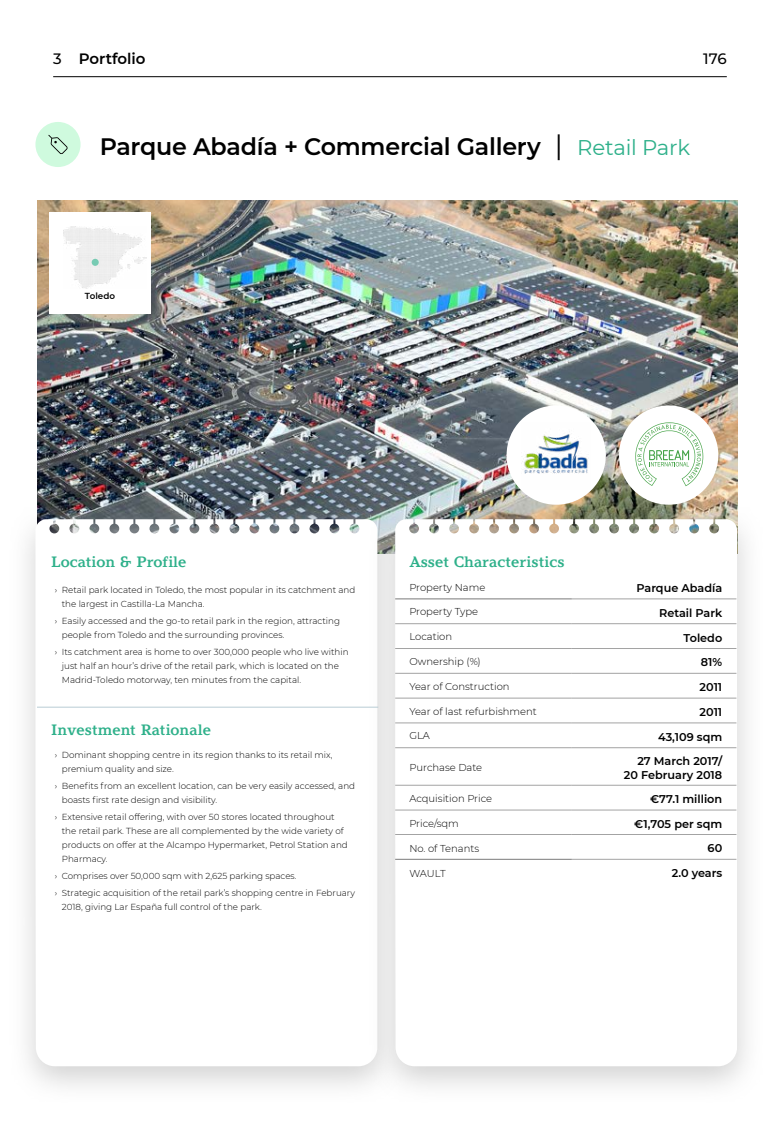
<style>
.page{position:relative;width:780px;height:1134px;background:#fff}
.page>*{position:absolute;margin:0;border:0;box-sizing:border-box;transform-origin:0 0}
.t1{font:600 23.75px "Montserrat";letter-spacing:-.01em;color:#000}
.Titulo_tabla_activos{font:700 15px "Argesta Text";color:#2eb08a}
.t2{font:600 15px "Montserrat";color:#000}
.t3{font:500 15px "Montserrat";color:#000}
.Tabla_activos_semibo{font:600 11.25px/13.8px "Montserrat";color:#000;text-align:right}
.Texto_tabla_activos{font:300 10px "Montserrat";color:#000}
.t4{font:300 8.75px/13.8px "Montserrat";color:#000}
.t5{font:600 8.75px "Montserrat";color:#000}
.s1{font-weight:500}
.s2{font-weight:400;font-size:27.5px}
.s3{font-weight:400;font-size:21.25px;color:#2eb08a}
</style>
<div class="page">
<img style="left:37px;top:200px;width:700px;height:303px">
<div style="left:35px;top:122px;width:46px;height:45px;background:#cffade;border-radius:50%"></div>
<svg style="left:48px;top:135px;width:20px;height:19px"></svg>
<div style="left:619px;top:405px;width:99px;height:100px;background:#fff;border-radius:50%"></div>
<svg style="left:635px;top:422px;width:68px;height:64px"></svg>
<div style="left:8px;top:503px;width:397px;height:601px;background:#c2c2c2;opacity:.73"></div>
<svg style="left:35px;top:519px;width:333px;height:547px"></svg>
<div style="left:368px;top:503px;width:397px;height:601px;background:#c2c2c2;opacity:.73"></div>
<svg style="left:395px;top:519px;width:342px;height:547px"></svg>
<div style="left:506px;top:405px;width:99px;height:100px;background:#fff;border-radius:50%"></div>
<img style="left:522px;top:434px;width:66px;height:40px">
<hr style="left:571px;top:599px;width:165px;height:1px;background:#a3a3a3">
<hr style="left:395px;top:623px;width:176px;height:1px;background:#a3a3a3">
<hr style="left:571px;top:623px;width:165px;height:1px;background:#a3a3a3">
<hr style="left:395px;top:648px;width:176px;height:1px;background:#a3a3a3">
<hr style="left:571px;top:648px;width:165px;height:1px;background:#a3a3a3">
<hr style="left:395px;top:673px;width:176px;height:1px;background:#a3a3a3">
<hr style="left:571px;top:673px;width:165px;height:1px;background:#a3a3a3">
<hr style="left:395px;top:698px;width:176px;height:1px;background:#a3a3a3">
<hr style="left:571px;top:698px;width:165px;height:1px;background:#a3a3a3">
<hr style="left:395px;top:723px;width:176px;height:1px;background:#a3a3a3">
<hr style="left:571px;top:723px;width:165px;height:1px;background:#a3a3a3">
<hr style="left:395px;top:747px;width:176px;height:1px;background:#a3a3a3">
<hr style="left:571px;top:747px;width:165px;height:1px;background:#a3a3a3">
<hr style="left:395px;top:785px;width:176px;height:1px;background:#a3a3a3">
<hr style="left:571px;top:785px;width:165px;height:1px;background:#a3a3a3">
<hr style="left:395px;top:810px;width:176px;height:1px;background:#a3a3a3">
<hr style="left:571px;top:810px;width:165px;height:1px;background:#a3a3a3">
<hr style="left:395px;top:834px;width:176px;height:1px;background:#a3a3a3">
<hr style="left:571px;top:834px;width:165px;height:1px;background:#a3a3a3">
<hr style="left:571px;top:859px;width:165px;height:1px;background:#a3a3a3">
<hr style="left:395px;top:599px;width:176px;height:1px;background:#7a7a7a">
<hr style="left:395px;top:859px;width:176px;height:1px;background:#7a7a7a">
<div style="left:49px;top:213px;width:102px;height:101px;background:#fff"></div>
<img style="left:63px;top:226px;width:83px;height:62px">
<div style="left:92px;top:259px;width:7px;height:7px;background:#77cbb3;border-radius:50%"></div>
<hr style="left:37px;top:707px;width:341px;height:1px;background:#b8ccd4">
<hr style="left:53px;top:76px;width:673px;height:1px;background:#000">
<h2 class="t2" style="left:53px;top:48px;width:94px"><span class="s1">3</span> Portfolio</h2>
<h2 class="t3" style="left:703px;top:48px;width:25px">176</h2>
<p class="t1" style="left:100px;top:130px;width:591px">Parque Abadía + Commercial Gallery <span class="s2">|</span> <span class="s3">Retail Park</span></p>
<p class="t5" style="left:85px;top:290px;width:32px">Toledo</p>
<p class="Titulo_tabla_activos" style="left:51px;top:552px;width:137px">Location &amp; Profile</p>
<p class="t4" style="left:62px;top:583px;width:295px;text-indent:-7px">› Retail park located in Toledo, the most popular in its catchment and the largest in Castilla-La Mancha.</p>
<p class="t4" style="left:62px;top:614px;width:280px;text-indent:-7px">› Easily accessed and the go-to retail park in the region, attracting people from Toledo and the surrounding provinces.</p>
<p class="t4" style="left:62px;top:645px;width:288px;text-indent:-7px">› Its catchment area is home to over 300,000 people who live within just half an hour’s drive of the retail park, which is located on the<br>Madrid-Toledo motorway, ten minutes from the capital.</p>
<p class="Titulo_tabla_activos" style="left:51px;top:721px;width:161px">Investment Rationale</p>
<p class="t4" style="left:62px;top:748px;width:272px;text-indent:-7px">› Dominant shopping centre in its region thanks to its retail mix, premium quality and size.</p>
<p class="t4" style="left:62px;top:779px;width:295px;text-indent:-7px">› Benefits from an excellent location, can be very easily accessed, and boasts first rate design and visibility.</p>
<p class="t4" style="left:62px;top:810px;width:287px;text-indent:-7px">› Extensive retail offering, with over 50 stores located throughout the retail park. These are all complemented by the wide variety of products on offer at the Alcampo Hypermarket, Petrol Station and Pharmacy.</p>
<p class="t4" style="left:55px;top:868px;width:243px">› Comprises over 50,000 sqm with 2,625 parking spaces.</p>
<p class="t4" style="left:62px;top:886px;width:295px;text-indent:-7px">› Strategic acquisition of the retail park’s shopping centre in February<br>2018, giving Lar España full control of the park.</p>
<p class="Titulo_tabla_activos" style="left:409px;top:552px;width:157px">Asset Characteristics</p>
<p class="Texto_tabla_activos" style="left:409px;top:580px;width:78px">Property Name</p>
<p class="Tabla_activos_semibo" style="left:636px;top:580px;width:87px">Parque Abadía</p>
<p class="Texto_tabla_activos" style="left:409px;top:605px;width:70px">Property Type</p>
<p class="Tabla_activos_semibo" style="left:659px;top:605px;width:65px">Retail Park</p>
<p class="Texto_tabla_activos" style="left:409px;top:630px;width:44px">Location</p>
<p class="Tabla_activos_semibo" style="left:683px;top:630px;width:40px">Toledo</p>
<p class="Texto_tabla_activos" style="left:409px;top:655px;width:73px">Ownership (%)</p>
<p class="Tabla_activos_semibo" style="left:701px;top:655px;width:23px">81%</p>
<p class="Texto_tabla_activos" style="left:409px;top:679px;width:102px">Year of Construction</p>
<p class="Tabla_activos_semibo" style="left:699px;top:680px;width:24px">2011</p>
<p class="Texto_tabla_activos" style="left:409px;top:704px;width:129px">Year of last refurbishment</p>
<p class="Tabla_activos_semibo" style="left:699px;top:705px;width:24px">2011</p>
<p class="Texto_tabla_activos" style="left:409px;top:729px;width:22px">GLA</p>
<p class="Tabla_activos_semibo" style="left:658px;top:729px;width:66px">43,109 sqm</p>
<p class="Texto_tabla_activos" style="left:409px;top:760px;width:74px">Purchase Date</p>
<p class="Tabla_activos_semibo" style="left:624px;top:754px;width:100px">27 March 2017/<br>20 February 2018</p>
<p class="Texto_tabla_activos" style="left:409px;top:791px;width:84px">Acquisition Price</p>
<p class="Tabla_activos_semibo" style="left:650px;top:792px;width:74px">€77.1 million</p>
<p class="Texto_tabla_activos" style="left:409px;top:817px;width:51px">Price/sqm</p>
<p class="Tabla_activos_semibo" style="left:634px;top:816px;width:89px">€1,705 per sqm</p>
<p class="Texto_tabla_activos" style="left:409px;top:841px;width:71px">No. of Tenants</p>
<p class="Tabla_activos_semibo" style="left:707px;top:841px;width:16px">60</p>
<p class="Texto_tabla_activos" style="left:409px;top:866px;width:38px">WAULT</p>
<p class="Tabla_activos_semibo" style="left:671px;top:866px;width:52px">2.0 years</p>
</div>
